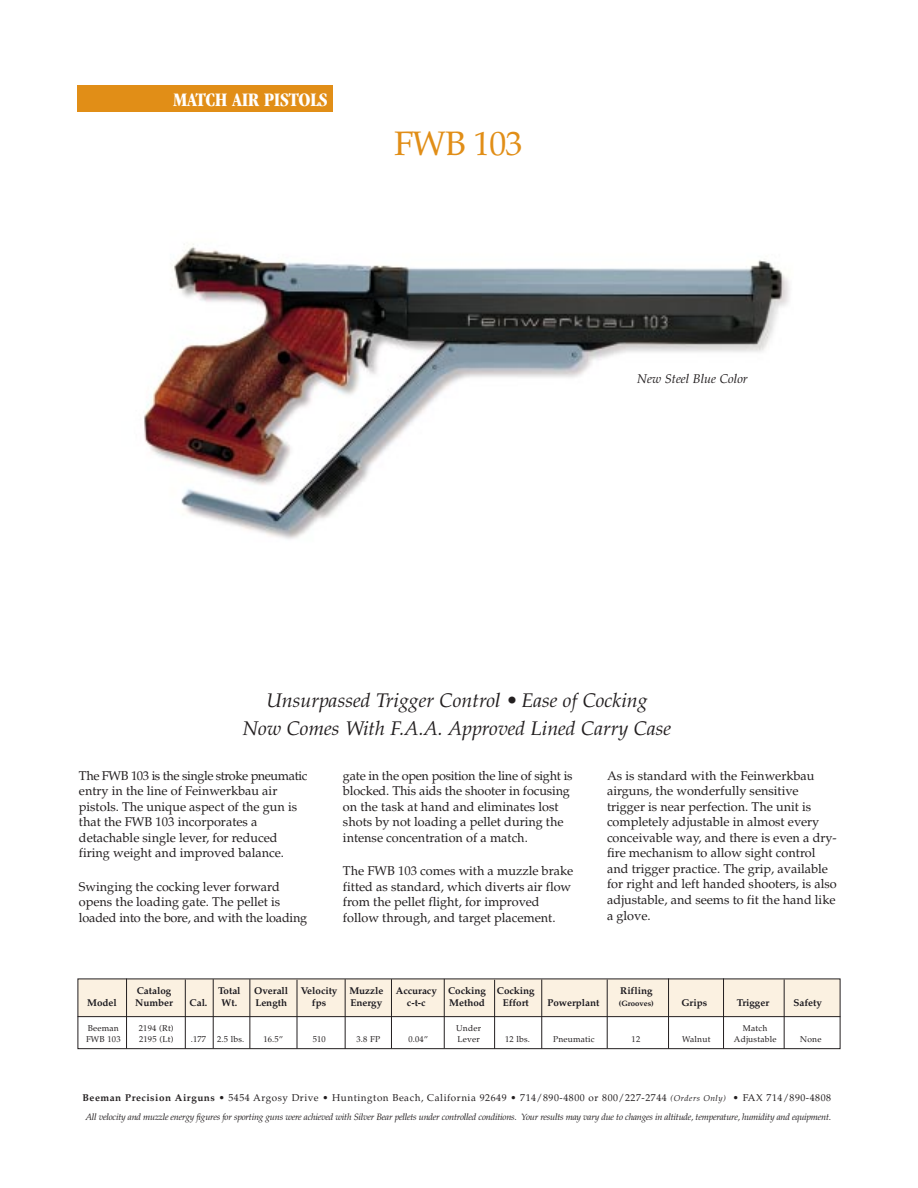
<style>
.page{position:relative;width:918px;height:1188px;background:#fff}
.page>*{position:absolute;margin:0;border:0;box-sizing:border-box;transform-origin:0 0}
.t1{font:33.9px "Palatino";letter-spacing:-.025em;color:#e18e17}
.t2{font:italic 19.8px/28.2px "Palatino";color:#231f20;text-align:center}
.t3{font:700 condensed 19.8px "Garamond";letter-spacing:-.01em;color:#fff}
.t4{font:12.75px/15.5px "Palatino";color:#231f20}
.t5{font:italic 12.75px "Palatino";color:#231f20}
.t6{font:700 9.9px "Palatino";color:#1b191e}
.t7{font:9.9px "Palatino";letter-spacing:.055em;color:#231f20}
.t8{font:italic 9.15px "Palatino";letter-spacing:-.025em;color:#231f20}
.t9{font:8.4px "Palatino";letter-spacing:.025em;color:#231f20}
.t10{font:700 7.8px "Palatino";color:#1b191e}
.s1{font-weight:700}
.s2{font-style:italic;font-size:8.4px}
</style>
<div class="page">
<div style="left:78px;top:85px;width:255px;height:27px;background:#e18e17"></div>
<div style="left:78px;top:979px;width:762px;height:38px;background:#fbf1e1"></div>
<div style="left:78px;top:979px;width:762px;height:70px;border:1px solid #231f20"></div>
<hr style="left:126px;top:979px;width:1px;height:70px;background:#231f20">
<hr style="left:185px;top:979px;width:1px;height:70px;background:#231f20">
<hr style="left:213px;top:979px;width:1px;height:69px;background:#231f20">
<hr style="left:297px;top:980px;width:1px;height:69px;background:#231f20">
<hr style="left:250px;top:979px;width:1px;height:70px;background:#231f20">
<hr style="left:345px;top:979px;width:1px;height:70px;background:#231f20">
<hr style="left:391px;top:979px;width:1px;height:69px;background:#231f20">
<hr style="left:444px;top:979px;width:1px;height:69px;background:#231f20">
<hr style="left:494px;top:980px;width:1px;height:69px;background:#231f20">
<hr style="left:541px;top:979px;width:1px;height:70px;background:#231f20">
<hr style="left:607px;top:979px;width:1px;height:69px;background:#231f20">
<hr style="left:668px;top:978px;width:1px;height:71px;background:#231f20">
<hr style="left:723px;top:978px;width:1px;height:71px;background:#231f20">
<hr style="left:784px;top:979px;width:1px;height:70px;background:#231f20">
<hr style="left:78px;top:1016px;width:762px;height:1px;background:#231f20">
<img style="left:144px;top:244px;width:646px;height:295px">
<h2 class="t3" style="left:173px;top:92px;width:156px">MATCH AIR PISTOLS</h2>
<h1 class="t1" style="left:394px;top:130px;width:130px">FWB 103</h1>
<p class="t5" style="left:637px;top:373px;width:112px">New Steel Blue Color</p>
<h2 class="t2" style="left:243px;top:688px;width:430px">Unsurpassed Trigger Control • Ease of Cocking<br>Now Comes With F.A.A. Approved Lined Carry Case</h2>
<p class="t4" style="left:79px;top:769px;width:230px">The FWB 103 is the single stroke pneumatic entry in the line of Feinwerkbau air pistols. The unique aspect of the gun is that the FWB 103 incorporates a detachable single lever, for reduced firing weight and improved balance.</p>
<p class="t4" style="left:79px;top:880px;width:230px">Swinging the cocking lever forward opens the loading gate. The pellet is loaded into the bore, and with the loading</p>
<p class="t4" style="left:343px;top:769px;width:231px">gate in the open position the line of sight is blocked. This aids the shooter in focusing on the task at hand and eliminates lost shots by not loading a pellet during the intense concentration of a match.</p>
<p class="t4" style="left:343px;top:864px;width:232px">The FWB 103 comes with a muzzle brake fitted as standard, which diverts air flow from the pellet flight, for improved follow through, and target placement.</p>
<p class="t4" style="left:607px;top:769px;width:231px">As is standard with the Feinwerkbau airguns, the wonderfully sensitive trigger is near perfection. The unit is completely adjustable in almost every conceivable way, and there is even a dry&shy;fire mechanism to allow sight control and trigger practice. The grip, available for right and left handed shooters, is also adjustable, and seems to fit the hand like a glove.</p>
<p class="t6" style="left:137px;top:987px;width:36px">Catalog</p>
<p class="t6" style="left:218px;top:987px;width:24px">Total</p>
<p class="t6" style="left:254px;top:987px;width:35px">Overall</p>
<p class="t6" style="left:301px;top:987px;width:84px">Velocity Muzzle</p>
<p class="t6" style="left:396px;top:987px;width:140px">Accuracy Cocking Cocking</p>
<p class="t6" style="left:620px;top:987px;width:34px">Rifling</p>
<p class="t6" style="left:87px;top:999px;width:31px">Model</p>
<p class="t6" style="left:135px;top:999px;width:39px">Number</p>
<p class="t6" style="left:190px;top:999px;width:19px">Cal.</p>
<p class="t6" style="left:222px;top:999px;width:67px">Wt. Length</p>
<p class="t6" style="left:312px;top:999px;width:16px">fps</p>
<p class="t6" style="left:350px;top:999px;width:33px">Energy</p>
<p class="t6" style="left:407px;top:999px;width:20px">c-t-c</p>
<p class="t6" style="left:449px;top:999px;width:37px">Method</p>
<p class="t6" style="left:503px;top:999px;width:28px">Effort</p>
<p class="t6" style="left:547px;top:999px;width:54px">Powerplant</p>
<p class="t10" style="left:619px;top:1000px;width:36px">(Grooves)</p>
<p class="t6" style="left:681px;top:999px;width:27px">Grips</p>
<p class="t6" style="left:737px;top:999px;width:34px">Trigger</p>
<p class="t6" style="left:793px;top:999px;width:30px">Safety</p>
<p class="t9" style="left:88px;top:1025px;width:32px">Beeman</p>
<p class="t9" style="left:139px;top:1025px;width:36px">2194 (Rt)</p>
<p class="t9" style="left:456px;top:1025px;width:26px">Under</p>
<p class="t9" style="left:743px;top:1025px;width:26px">Match</p>
<p class="t9" style="left:86px;top:1036px;width:36px">FWB 103</p>
<p class="t9" style="left:139px;top:1036px;width:36px">2195 (Lt)</p>
<p class="t9" style="left:191px;top:1036px;width:17px">.177</p>
<p class="t9" style="left:217px;top:1036px;width:29px">2.5 lbs.</p>
<p class="t9" style="left:263px;top:1036px;width:21px">16.5”</p>
<p class="t9" style="left:313px;top:1036px;width:15px">510</p>
<p class="t9" style="left:357px;top:1036px;width:25px">3.8 FP</p>
<p class="t9" style="left:408px;top:1036px;width:21px">0.04”</p>
<p class="t9" style="left:458px;top:1036px;width:24px">Lever</p>
<p class="t9" style="left:505px;top:1036px;width:26px">12 lbs.</p>
<p class="t9" style="left:553px;top:1036px;width:43px">Pneumatic</p>
<p class="t9" style="left:632px;top:1036px;width:10px">12</p>
<p class="t9" style="left:682px;top:1036px;width:30px">Walnut</p>
<p class="t9" style="left:734px;top:1036px;width:44px">Adjustable</p>
<p class="t9" style="left:800px;top:1036px;width:23px">None</p>
<p class="t7" style="left:82px;top:1093px;width:750px"><span class="s1">Beeman Precision Airguns</span> • 5454 Argosy Drive • Huntington Beach, California 92649 • 714/890-4800 or 800/227-2744 <span class="s2">(Orders Only)</span> • FAX 714/890-4808</p>
<p class="t8" style="left:85px;top:1113px;width:747px">All velocity and muzzle energy figures for sporting guns were achieved with Silver Bear pellets under controlled conditions. Your results may vary due to changes in altitude, temperature, humidity and equipment.</p>
</div>
